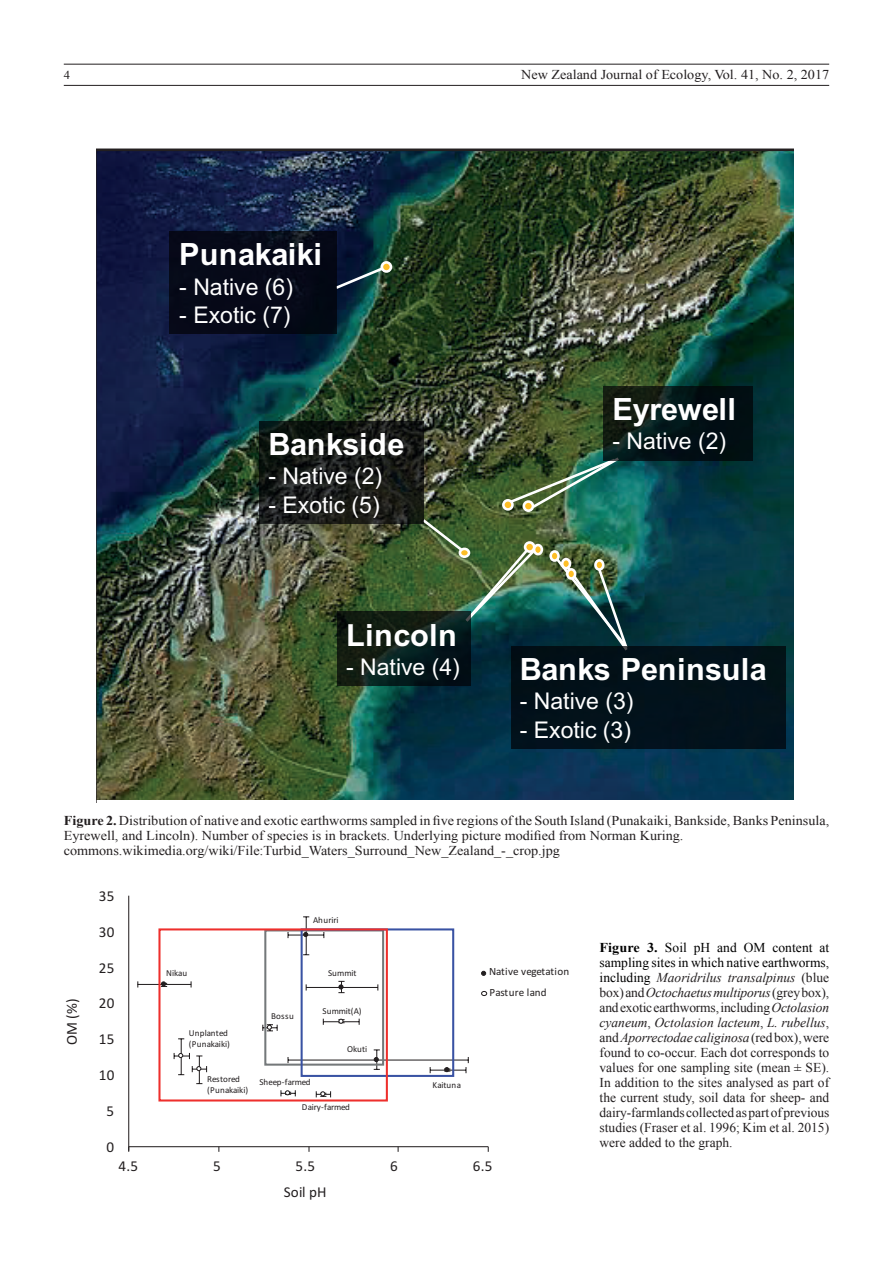
<style>
.page{position:relative;width:893px;height:1263px;background:#fff}
.page>*{position:absolute;margin:0;border:0;box-sizing:border-box;transform-origin:0 0}
.t1{font:700 30.75px "Arial";color:#fff}
.t2{font:22.95px "Arial";color:#fff}
.t3{font:15.15px "Calibri";letter-spacing:.025em;color:#231f20}
.t4{font:13.5px/15px "Times New Roman";color:#231f20;text-align:justify}
.t5{font:13.5px/15px "Times New Roman";color:#231f20;scale:1.05 1}
.t6{font:12px "Times New Roman";color:#231f20;scale:1.05 1}
.t7{font:11.1px "Calibri";letter-spacing:.015em;color:#231f20}
.t8{font:9px/11.1px "Calibri";letter-spacing:-.005em;color:#231f20}
.t9{font:9px "Calibri";letter-spacing:.015em;color:#231f20}
.s1{font-weight:700}
.s2{font-weight:700;color:#000}
.s3{color:#000}
.s4{font-style:italic}
</style>
<div class="page">
<hr style="left:64px;top:64px;width:765px;height:1px;background:#231f20">
<hr style="left:64px;top:85px;width:765px;height:1px;background:#231f20">
<img style="left:96px;top:149px;width:697px;height:653px">
<svg style="left:337px;top:263px;width:54px;height:28px"></svg>
<div style="left:382px;top:262px;width:9px;height:9px;background:#fdbe26;border-radius:50%"></div>
<div style="left:381px;top:261px;width:11px;height:12px;border:3px solid #fff;border-radius:50%"></div>
<img style="left:508px;top:455px;width:114px;height:56px">
<div style="left:551px;top:551px;width:7px;height:9px;background:#fdbe26;border-radius:50%"></div>
<div style="left:549px;top:550px;width:11px;height:12px;border:3px solid #fff;border-radius:50%"></div>
<div style="left:534px;top:545px;width:8px;height:9px;background:#fdbe26;border-radius:50%"></div>
<div style="left:533px;top:544px;width:10px;height:11px;border:3px solid #fff;border-radius:50%"></div>
<img style="left:553px;top:555px;width:77px;height:91px">
<div style="left:567px;top:569px;width:8px;height:9px;background:#fdbe26;border-radius:50%"></div>
<div style="left:566px;top:568px;width:10px;height:12px;border:3px solid #fff;border-radius:50%"></div>
<img style="left:420px;top:517px;width:118px;height:107px">
<div style="left:524px;top:502px;width:9px;height:8px;background:#fdbe26;border-radius:50%"></div>
<div style="left:522px;top:500px;width:12px;height:12px;border:3px solid #fff;border-radius:50%"></div>
<div style="left:503px;top:500px;width:9px;height:9px;background:#fdbe26;border-radius:50%"></div>
<div style="left:502px;top:499px;width:12px;height:12px;border:3px solid #fff;border-radius:50%"></div>
<div style="left:170px;top:232px;width:167px;height:102px;background:#060918"></div>
<div style="left:259px;top:421px;width:165px;height:102px;background:#020206;opacity:.7"></div>
<div style="left:603px;top:386px;width:150px;height:75px;background:#020206;opacity:.7"></div>
<div style="left:511px;top:646px;width:275px;height:102px;background:#02121a"></div>
<div style="left:337px;top:611px;width:133px;height:75px;background:#020206;opacity:.7"></div>
<hr style="left:128px;top:896px;width:1px;height:255px;background:#231f20">
<hr style="left:129px;top:1146px;width:359px;height:1px;background:#231f20">
<hr style="left:288px;top:1059px;width:90px;height:1px;background:#231f20">
<hr style="left:378px;top:1059px;width:90px;height:1px;background:#231f20">
<hr style="left:306px;top:987px;width:36px;height:1px;background:#231f20">
<hr style="left:342px;top:987px;width:36px;height:1px;background:#231f20">
<svg style="left:137px;top:981px;width:55px;height:6px"></svg>
<svg style="left:374px;top:1049px;width:6px;height:21px"></svg>
<svg style="left:338px;top:981px;width:7px;height:12px"></svg>
<svg style="left:430px;top:1057px;width:39px;height:16px"></svg>
<svg style="left:287px;top:916px;width:37px;height:39px"></svg>
<svg style="left:262px;top:1024px;width:16px;height:7px"></svg>
<svg style="left:323px;top:1019px;width:37px;height:6px"></svg>
<svg style="left:280px;top:1090px;width:16px;height:6px"></svg>
<svg style="left:316px;top:1091px;width:15px;height:6px"></svg>
<svg style="left:174px;top:1038px;width:33px;height:46px"></svg>
<div style="left:264px;top:929px;width:120px;height:137px;border:2px solid #74787a"></div>
<div style="left:301px;top:928px;width:153px;height:149px;border:2px solid #3952a3"></div>
<div style="left:158px;top:928px;width:230px;height:173px;border:2px solid #ee2f2c"></div>
<svg style="left:481px;top:991px;width:6px;height:5px"></svg>
<svg style="left:481px;top:971px;width:5px;height:5px"></svg>
<p class="t6" style="left:64px;top:67px;width:8px">4</p>
<p class="t5" style="left:521px;top:67px;width:295px">New Zealand Journal of Ecology, Vol. 41, No. 2, 2017</p>
<h1 class="t1" style="left:179px;top:233px;width:144px">Punakaiki</h1>
<h2 class="t2" style="left:179px;top:271px;width:115px">- Native (6)</h2>
<h2 class="t2" style="left:179px;top:299px;width:113px">- Exotic (7)</h2>
<h1 class="t1" style="left:268px;top:422px;width:137px">Bankside</h1>
<h2 class="t2" style="left:268px;top:460px;width:115px">- Native (2)</h2>
<h2 class="t2" style="left:268px;top:489px;width:113px">- Exotic (5)</h2>
<h1 class="t1" style="left:346px;top:613px;width:112px">Lincoln</h1>
<h2 class="t2" style="left:346px;top:651px;width:115px">- Native (4)</h2>
<h1 class="t1" style="left:612px;top:387px;width:125px">Eyrewell</h1>
<h2 class="t2" style="left:612px;top:425px;width:115px">- Native (2)</h2>
<h1 class="t1" style="left:520px;top:647px;width:249px">Banks Peninsula</h1>
<h2 class="t2" style="left:520px;top:685px;width:115px">- Native (3)</h2>
<h2 class="t2" style="left:520px;top:714px;width:113px">- Exotic (3)</h2>
<p class="t5" style="left:64px;top:812px;width:730px"><span class="s1">Figure 2.</span> Distribution of native and exotic earthworms sampled in five regions of the South Island (Punakaiki, Bankside, Banks Peninsula,<br>Eyrewell, and Lincoln). Number of species is in brackets. Underlying picture modified from Norman Kuring. commons.wikimedia.org/wiki/File:Turbid_Waters_Surround_New_Zealand_-_crop.jpg</p>
<p class="t3" style="left:61px;top:1045px;width:48px;rotate:-90deg">OM (%)</p>
<p class="t3" style="left:99px;top:885px;width:17px">35</p>
<p class="t3" style="left:99px;top:921px;width:17px">30</p>
<p class="t3" style="left:99px;top:957px;width:17px">25</p>
<p class="t3" style="left:99px;top:993px;width:17px">20</p>
<p class="t3" style="left:99px;top:1029px;width:17px">15</p>
<p class="t3" style="left:99px;top:1065px;width:17px">10</p>
<p class="t3" style="left:107px;top:1100px;width:9px">5</p>
<p class="t3" style="left:107px;top:1136px;width:9px">0</p>
<p class="t8" style="left:313px;top:914px;width:27px">Ahuriri</p>
<p class="t8" style="left:166px;top:967px;width:22px">Nikau</p>
<p class="t8" style="left:189px;top:1027px;width:43px">Unplanted (Punakaiki)</p>
<p class="t8" style="left:207px;top:1073px;width:43px">Restored (Punakaiki)</p>
<p class="t8" style="left:271px;top:1010px;width:24px">Bossu</p>
<p class="t8" style="left:328px;top:967px;width:30px">Summit</p>
<p class="t8" style="left:323px;top:1005px;width:41px">Summit(A)</p>
<p class="t8" style="left:347px;top:1043px;width:22px">Okuti</p>
<p class="t8" style="left:260px;top:1076px;width:53px">Sheep-farmed</p>
<p class="t8" style="left:302px;top:1101px;width:50px">Dairy-farmed</p>
<p class="t7" style="left:489px;top:964px;width:82px">Native vegetation</p>
<p class="t7" style="left:489px;top:984px;width:59px">Pasture land</p>
<p class="t9" style="left:432px;top:1078px;width:30px">Kaituna</p>
<p class="t3" style="left:118px;top:1155px;width:21px">4.5</p>
<p class="t3" style="left:213px;top:1155px;width:9px">5</p>
<p class="t3" style="left:296px;top:1155px;width:21px">5.5</p>
<p class="t3" style="left:390px;top:1155px;width:9px">6</p>
<p class="t3" style="left:473px;top:1155px;width:21px">6.5</p>
<p class="t3" style="left:284px;top:1182px;width:44px">Soil pH</p>
<p class="t4" style="left:600px;top:940px;width:231px"><span class="s2">Figure 3.</span> <span class="s3">Soil pH and OM content at sampling sites in which native earthworms, including</span> <span class="s4">Maoridrilus transalpinus</span> (blue box) and <span class="s4">Octochaetus multiporus</span> (grey box), and exotic earthworms, including <span class="s4">Octolasion cyaneum</span>, <span class="s4">Octolasion lacteum</span>, <span class="s4">L. rubellus</span>, and <span class="s4">Aporrectodae caliginosa</span> (red box), were found to co-occur. Each dot corresponds to values for one sampling site (mean ± SE).<br>In addition to the sites analysed as part of the current study, soil data for sheep- and dairy-farmlands collected as part of previous studies (Fraser et al. 1996; Kim et al. 2015) were added to the graph.</p>
</div>
